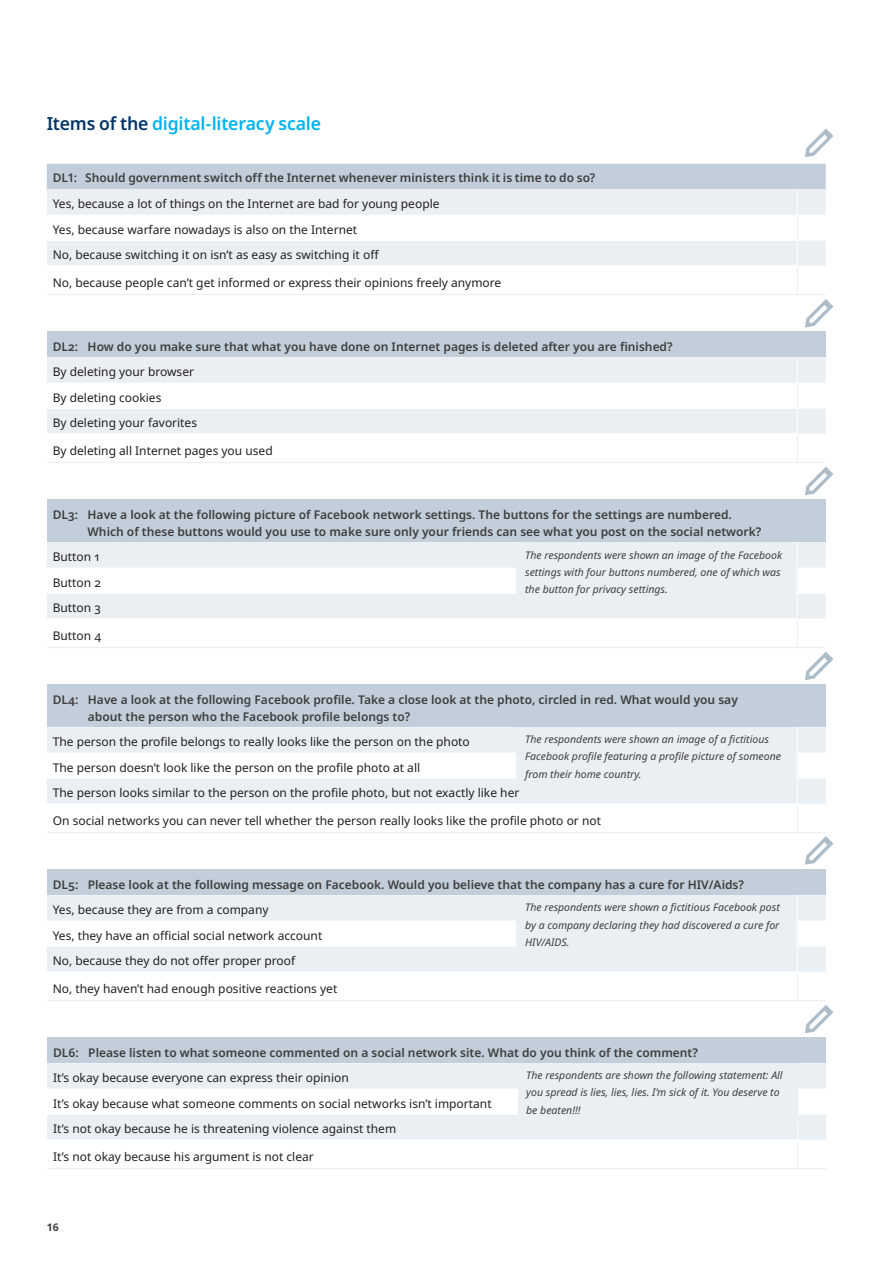
<style>
.page{position:relative;width:893px;height:1263px;background:#fff}
.page>*{position:absolute;margin:0;border:0;box-sizing:border-box;transform-origin:0 0}
.t1{font:600 18px "Noto Sans";letter-spacing:-.01em;color:#00b3ef}
.t2{font:12px/25.5px "Noto Sans";color:#231f20}
.t3{font:600 12px/17.2px "Noto Sans";color:#3e3e3f}
.t4{font:italic 10.5px/17.2px "Noto Sans";color:#3e3e3f}
.t5{font:700 10.5px "Noto Sans";color:#3e3e3f}
.s1{color:#023667}
</style>
<div class="page">
<div style="left:47px;top:332px;width:750px;height:25px;background:#c2cfda"></div>
<div style="left:797px;top:332px;width:29px;height:25px;background:#c2cfda"></div>
<div style="left:47px;top:357px;width:750px;height:26px;background:#eaeff4"></div>
<div style="left:47px;top:409px;width:750px;height:24px;background:#eaeff4"></div>
<hr style="left:47px;top:462px;width:750px;height:1px;background:#eaeff4">
<div style="left:47px;top:500px;width:750px;height:42px;background:#c2cfda"></div>
<div style="left:797px;top:500px;width:29px;height:42px;background:#c2cfda"></div>
<div style="left:47px;top:542px;width:750px;height:26px;background:#eaeff4"></div>
<svg style="left:47px;top:568px;width:750px;height:50px;fill:#eaeff4"></svg>
<hr style="left:47px;top:593px;width:751px;height:1px;background:#fff">
<hr style="left:47px;top:647px;width:750px;height:1px;background:#eaeff4">
<div style="left:47px;top:685px;width:750px;height:42px;background:#c2cfda"></div>
<div style="left:797px;top:685px;width:29px;height:42px;background:#c2cfda"></div>
<div style="left:47px;top:727px;width:750px;height:26px;background:#eaeff4"></div>
<svg style="left:47px;top:753px;width:750px;height:50px;fill:#eaeff4"></svg>
<hr style="left:47px;top:778px;width:751px;height:1px;background:#fff">
<hr style="left:47px;top:832px;width:750px;height:1px;background:#eaeff4">
<div style="left:47px;top:870px;width:750px;height:25px;background:#c2cfda"></div>
<div style="left:797px;top:870px;width:29px;height:25px;background:#c2cfda"></div>
<div style="left:47px;top:895px;width:750px;height:26px;background:#eaeff4"></div>
<svg style="left:47px;top:921px;width:750px;height:50px;fill:#eaeff4"></svg>
<hr style="left:47px;top:946px;width:751px;height:1px;background:#fff">
<hr style="left:47px;top:1000px;width:750px;height:1px;background:#eaeff4">
<div style="left:47px;top:1038px;width:751px;height:25px;background:#c2cfda"></div>
<div style="left:798px;top:1038px;width:28px;height:25px;background:#c2cfda"></div>
<div style="left:47px;top:1063px;width:471px;height:26px;background:#eaeff4"></div>
<div style="left:47px;top:1115px;width:750px;height:24px;background:#eaeff4"></div>
<hr style="left:47px;top:1168px;width:751px;height:1px;background:#eaeff4">
<svg style="left:797px;top:1063px;width:29px;height:106px"></svg>
<svg style="left:805px;top:129px;width:28px;height:28px"></svg>
<svg style="left:47px;top:164px;width:786px;height:163px"></svg>
<svg style="left:797px;top:357px;width:36px;height:138px"></svg>
<svg style="left:797px;top:542px;width:36px;height:138px"></svg>
<svg style="left:797px;top:727px;width:36px;height:138px"></svg>
<svg style="left:797px;top:895px;width:36px;height:138px"></svg>
<div style="left:517px;top:543px;width:279px;height:59px;background:#eaeff4"></div>
<div style="left:517px;top:727px;width:279px;height:59px;background:#eaeff4"></div>
<div style="left:517px;top:895px;width:279px;height:59px;background:#eaeff4"></div>
<div style="left:518px;top:1063px;width:279px;height:59px;background:#eaeff4"></div>
<h1 class="t1" style="left:47px;top:111px;width:276px"><span class="s1">Items of the</span> digital-literacy scale</h1>
<p class="t3" style="left:53px;top:169px;width:544px">DL1: Should government switch off the Internet whenever ministers think it is time to do so?</p>
<p class="t2" style="left:53px;top:192px;width:388px">Yes, because a lot of things on the Internet are bad for young people<br>Yes, because warfare nowadays is also on the Internet<br>No, because switching it on isn’t as easy as switching it off</p>
<p class="t2" style="left:53px;top:270px;width:450px">No, because people can’t get informed or express their opinions freely anymore</p>
<p class="t3" style="left:53px;top:338px;width:621px">DL2: How do you make sure that what you have done on Internet pages is deleted after you are finished?</p>
<p class="t2" style="left:53px;top:360px;width:146px">By deleting your browser<br>By deleting cookies<br>By deleting your favorites</p>
<p class="t2" style="left:53px;top:438px;width:221px">By deleting all Internet pages you used</p>
<p class="t3" style="left:88px;top:506px;width:675px;text-indent:-35px">DL3: Have a look at the following picture of Facebook network settings. The buttons for the settings are numbered.<br>Which of these buttons would you use to make sure only your friends can see what you post on the social network?</p>
<p class="t2" style="left:53px;top:545px;width:50px">Button 1<br>Button 2<br>Button 3</p>
<p class="t2" style="left:53px;top:623px;width:50px">Button 4</p>
<p class="t4" style="left:525px;top:546px;width:259px">The respondents were shown an image of the Facebook settings with four buttons numbered, one of which was the button for privacy settings.</p>
<p class="t3" style="left:88px;top:691px;width:651px;text-indent:-35px">DL4: Have a look at the following Facebook profile. Take a close look at the photo, circled in red. What would you say about the person who the Facebook profile belongs to?</p>
<p class="t2" style="left:53px;top:730px;width:468px">The person the profile belongs to really looks like the person on the photo<br>The person doesn’t look like the person on the profile photo at all<br>The person looks similar to the person on the profile photo, but not exactly like her</p>
<p class="t2" style="left:53px;top:808px;width:550px">On social networks you can never tell whether the person really looks like the profile photo or not</p>
<p class="t4" style="left:525px;top:731px;width:257px">The respondents were shown an image of a fictitious<br>Facebook profile featuring a profile picture of someone from their home country.</p>
<p class="t3" style="left:53px;top:876px;width:693px">DL5: Please look at the following message on Facebook. Would you believe that the company has a cure for HIV/Aids?</p>
<p class="t2" style="left:53px;top:897px;width:271px">Yes, because they are from a company<br>Yes, they have an official social network account<br>No, because they do not offer proper proof</p>
<p class="t2" style="left:53px;top:976px;width:286px">No, they haven’t had enough positive reactions yet</p>
<p class="t4" style="left:525px;top:899px;width:256px;text-align:justify">The respondents were shown a fictitious Facebook post by a company declaring they had discovered a cure for HIV/AIDS.</p>
<p class="t3" style="left:53px;top:1044px;width:646px">DL6: Please listen to what someone commented on a social network site. What do you think of the comment?</p>
<p class="t2" style="left:53px;top:1065px;width:440px">It’s okay because everyone can express their opinion<br>It’s okay because what someone comments on social networks isn’t important<br>It’s not okay because he is threatening violence against them</p>
<p class="t2" style="left:53px;top:1144px;width:262px">It’s not okay because his argument is not clear</p>
<p class="t4" style="left:526px;top:1067px;width:258px">The respondents are shown the following statement: All you spread is lies, lies, lies. I’m sick of it. You deserve to be beaten!!!</p>
<p class="t5" style="left:47px;top:1220px;width:14px">16</p>
</div>
